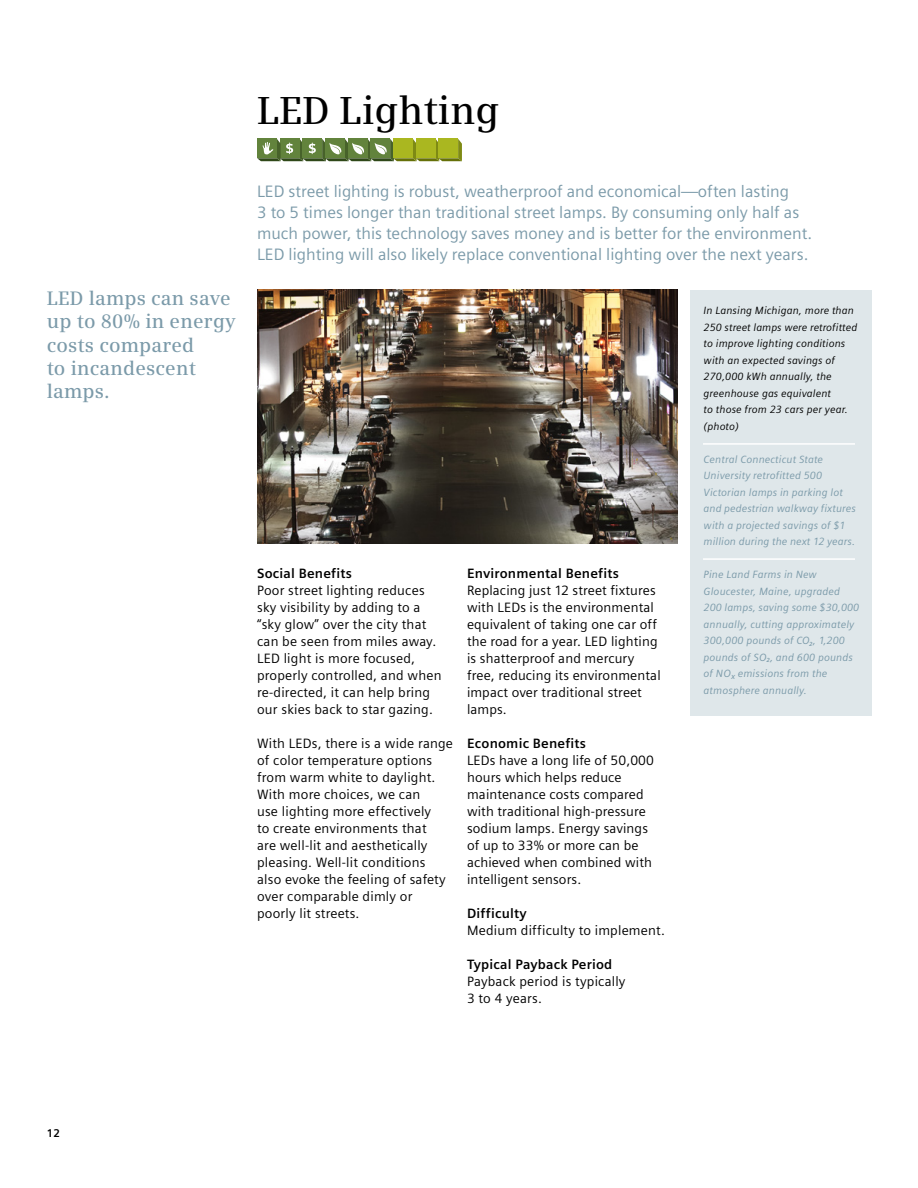
<style>
.page{position:relative;width:918px;height:1188px;background:#fff}
.page>*{position:absolute;margin:0;border:0;box-sizing:border-box;transform-origin:0 0}
._01__Headline__26pt{font:600 39px "Siemens Serif";color:#000}
._01__Headline__13pt{font:600 19.5px/23.4px "Siemens Serif";letter-spacing:.01em;color:#7b9aa9}
._01__Headline__26pt-2{font:16.5px/21px "Siemens Sans";color:#7b9aa9}
._03__Copy_Roman__9pt{font:13.5px/17px "Siemens Sans";letter-spacing:.01em;color:#000}
._03__Copy_Roman__9pt-2{font:700 13.5px "Siemens Sans";letter-spacing:.015em;color:#000}
.t1{font:700 11.25px "Siemens Sans";color:#000}
._01__Headline__13pt-2{font:italic 10.5px/16.5px "Siemens Sans";letter-spacing:.01em;color:#7b9aa9}
._01__Headline__13pt-3{font:italic 10.5px/16.5px "Siemens Sans";letter-spacing:.01em;color:#000}
</style>
<div class="page">
<svg style="left:257px;top:139px;width:205px;height:22px;background:#809642"></svg>
<img style="left:257px;top:290px;width:421px;height:253px">
<div style="left:690px;top:290px;width:181px;height:426px;background:#dfe7ea"></div>
<hr style="left:703px;top:443px;width:152px;height:2px;background:#fff">
<hr style="left:703px;top:558px;width:152px;height:2px;background:#fff">
<p class="_01__Headline__13pt" style="left:47px;top:286px;width:190px">LED lamps can save up to 80% in energy costs compared</p>
<p class="_01__Headline__13pt" style="left:47px;top:356px;width:151px">to incandescent lamps.</p>
<p class="_01__Headline__26pt" style="left:257px;top:87px;width:244px">LED Lighting</p>
<p class="_01__Headline__26pt-2" style="left:257px;top:181px;width:534px">LED street lighting is robust, weatherproof and economical—often lasting</p>
<p class="_01__Headline__26pt-2" style="left:257px;top:202px;width:544px">3 to 5 times longer than traditional street lamps. By consuming only half as</p>
<p class="_01__Headline__26pt-2" style="left:257px;top:223px;width:556px">much power, this technology saves money and is better for the environment.<br>LED lighting will also likely replace conventional lighting over the next years.</p>
<p class="_03__Copy_Roman__9pt-2" style="left:257px;top:566px;width:96px">Social Benefits</p>
<p class="_03__Copy_Roman__9pt" style="left:257px;top:582px;width:169px">Poor street lighting reduces</p>
<p class="_03__Copy_Roman__9pt" style="left:257px;top:599px;width:165px">sky visibility by adding to a</p>
<p class="_03__Copy_Roman__9pt" style="left:257px;top:616px;width:171px">“sky glow” over the city that</p>
<p class="_03__Copy_Roman__9pt" style="left:257px;top:633px;width:181px">can be seen from miles away.<br>LED light is more focused,</p>
<p class="_03__Copy_Roman__9pt" style="left:257px;top:667px;width:186px">properly controlled, and when re-directed, it can help bring</p>
<p class="_03__Copy_Roman__9pt" style="left:257px;top:701px;width:177px">our skies back to star gazing.</p>
<p class="_03__Copy_Roman__9pt" style="left:257px;top:735px;width:197px">With LEDs, there is a wide range of color temperature options from warm white to daylight.<br>With more choices, we can</p>
<p class="_03__Copy_Roman__9pt" style="left:257px;top:803px;width:176px">use lighting more effectively</p>
<p class="_03__Copy_Roman__9pt" style="left:257px;top:820px;width:171px">to create environments that</p>
<p class="_03__Copy_Roman__9pt" style="left:257px;top:837px;width:172px">are well-lit and aesthetically</p>
<p class="_03__Copy_Roman__9pt" style="left:257px;top:854px;width:170px">pleasing. Well-lit conditions</p>
<p class="_03__Copy_Roman__9pt" style="left:257px;top:871px;width:190px">also evoke the feeling of safety over comparable dimly or</p>
<p class="_03__Copy_Roman__9pt" style="left:257px;top:905px;width:104px">poorly lit streets.</p>
<p class="_03__Copy_Roman__9pt-2" style="left:467px;top:566px;width:153px">Environmental Benefits</p>
<p class="_03__Copy_Roman__9pt" style="left:467px;top:582px;width:192px">Replacing just 12 street fixtures with LEDs is the environmental equivalent of taking one car off the road for a year. LED lighting is shatterproof and mercury</p>
<p class="_03__Copy_Roman__9pt" style="left:467px;top:667px;width:195px">free, reducing its environmental</p>
<p class="_03__Copy_Roman__9pt" style="left:467px;top:684px;width:176px">impact over traditional street lamps.</p>
<p class="_03__Copy_Roman__9pt-2" style="left:467px;top:736px;width:120px">Economic Benefits</p>
<p class="_03__Copy_Roman__9pt" style="left:467px;top:752px;width:188px">LEDs have a long life of 50,000 hours which helps reduce</p>
<p class="_03__Copy_Roman__9pt" style="left:467px;top:786px;width:180px">maintenance costs compared with traditional high-pressure</p>
<p class="_03__Copy_Roman__9pt" style="left:467px;top:820px;width:182px">sodium lamps. Energy savings</p>
<p class="_03__Copy_Roman__9pt" style="left:467px;top:837px;width:186px">of up to 33% or more can be achieved when combined with intelligent sensors.</p>
<p class="_03__Copy_Roman__9pt-2" style="left:467px;top:906px;width:61px">Difficulty</p>
<p class="_03__Copy_Roman__9pt" style="left:467px;top:922px;width:199px">Medium difficulty to implement.</p>
<p class="_03__Copy_Roman__9pt-2" style="left:467px;top:957px;width:147px">Typical Payback Period</p>
<p class="_03__Copy_Roman__9pt" style="left:467px;top:973px;width:160px">Payback period is typically</p>
<p class="_03__Copy_Roman__9pt" style="left:467px;top:990px;width:76px">3 to 4 years.</p>
<p class="_01__Headline__13pt-3" style="left:704px;top:303px;width:155px">In Lansing Michigan, more than<br>250 street lamps were retrofitted</p>
<p class="_01__Headline__13pt-3" style="left:704px;top:336px;width:143px">to improve lighting conditions with an expected savings of<br>270,000 kWh annually, the greenhouse gas equivalent</p>
<p class="_01__Headline__13pt-3" style="left:704px;top:402px;width:146px">to those from 23 cars per year. (photo)</p>
<p class="_01__Headline__13pt-2" style="left:704px;top:451px;width:121px">Central Connecticut State</p>
<p class="_01__Headline__13pt-2" style="left:704px;top:468px;width:120px">University retrofitted 500</p>
<p class="_01__Headline__13pt-2" style="left:704px;top:484px;width:141px">Victorian lamps in parking lot</p>
<p class="_01__Headline__13pt-2" style="left:704px;top:501px;width:154px">and pedestrian walkway fixtures with a projected savings of $1 million during the next 12 years.</p>
<p class="_01__Headline__13pt-2" style="left:704px;top:567px;width:115px">Pine Land Farms in New</p>
<p class="_01__Headline__13pt-2" style="left:704px;top:583px;width:138px">Gloucester, Maine, upgraded</p>
<p class="_01__Headline__13pt-2" style="left:704px;top:600px;width:157px">200 lamps, saving some $30,000 annually, cutting approximately<br>300,000 pounds of CO<sub>2</sub>, 1,200 pounds of SO<sub>2</sub>, and 600 pounds of NO<sub>X</sub> emissions from the</p>
<p class="_01__Headline__13pt-2" style="left:704px;top:682px;width:105px">atmosphere annually.</p>
<p class="t1" style="left:47px;top:1127px;width:15px">12</p>
</div>
